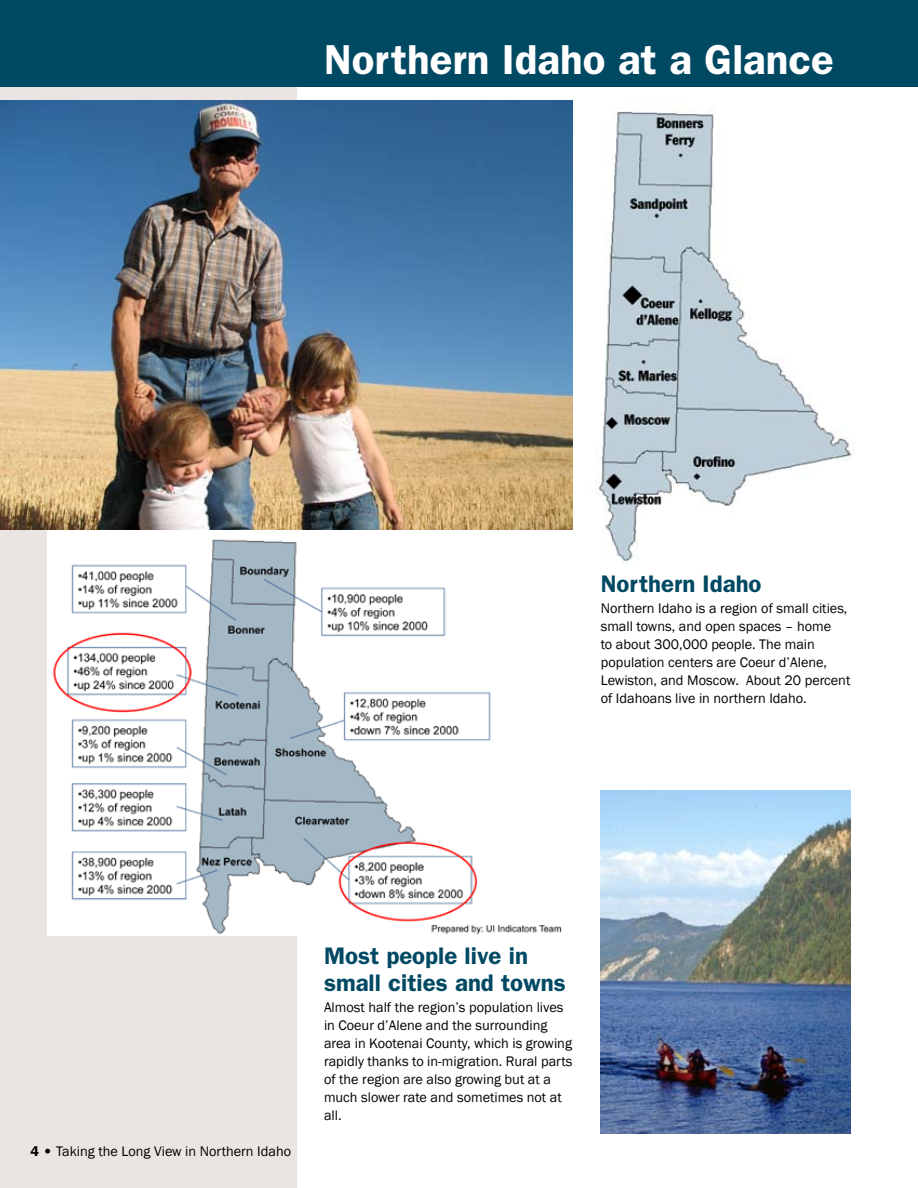
<style>
.page{position:relative;width:918px;height:1188px;background:#fff}
.page>*{position:absolute;margin:0;border:0;box-sizing:border-box;transform-origin:0 0}
.t1{font:600 42px "Franklin Gothic";color:#fff}
.t2{font:600 24px/27px "Franklin Gothic";color:#004963}
.t3{font:14.25px/18px "Franklin Gothic";color:#000}
.s1{font-weight:600}
</style>
<div class="page">
<div style="left:0;top:0;width:297px;height:1188px;background:#eae5e2"></div>
<img style="left:598px;top:108px;width:255px;height:455px">
<img style="left:601px;top:790px;width:249px;height:344px">
<div style="left:0;top:0;width:918px;height:87px;background:#004963"></div>
<img style="left:47px;top:530px;width:515px;height:406px">
<img style="left:0;top:100px;width:572px;height:430px">
<h1 class="t1" style="left:324px;top:35px;width:512px">Northern Idaho at a Glance</h1>
<h2 class="t2" style="left:601px;top:570px;width:162px">Northern Idaho</h2>
<p class="t3" style="left:601px;top:599px;width:251px">Northern Idaho is a region of small cities, small towns, and open spaces – home<br>to about 300,000 people. The main population centers are Coeur d’Alene, Lewiston, and Moscow. About 20 percent of Idahoans live in northern Idaho.</p>
<p class="t3" style="left:31px;top:1142px;width:262px"><span class="s1">4 •</span> Taking the Long View in Northern Idaho</p>
<h2 class="t2" style="left:324px;top:942px;width:243px">Most people live in small cities and towns</h2>
<p class="t3" style="left:324px;top:998px;width:250px">Almost half the region’s population lives in Coeur d’Alene and the surrounding area in Kootenai County, which is growing rapidly thanks to in-migration. Rural parts of the region are also growing but at a much slower rate and sometimes not at all.</p>
</div>
